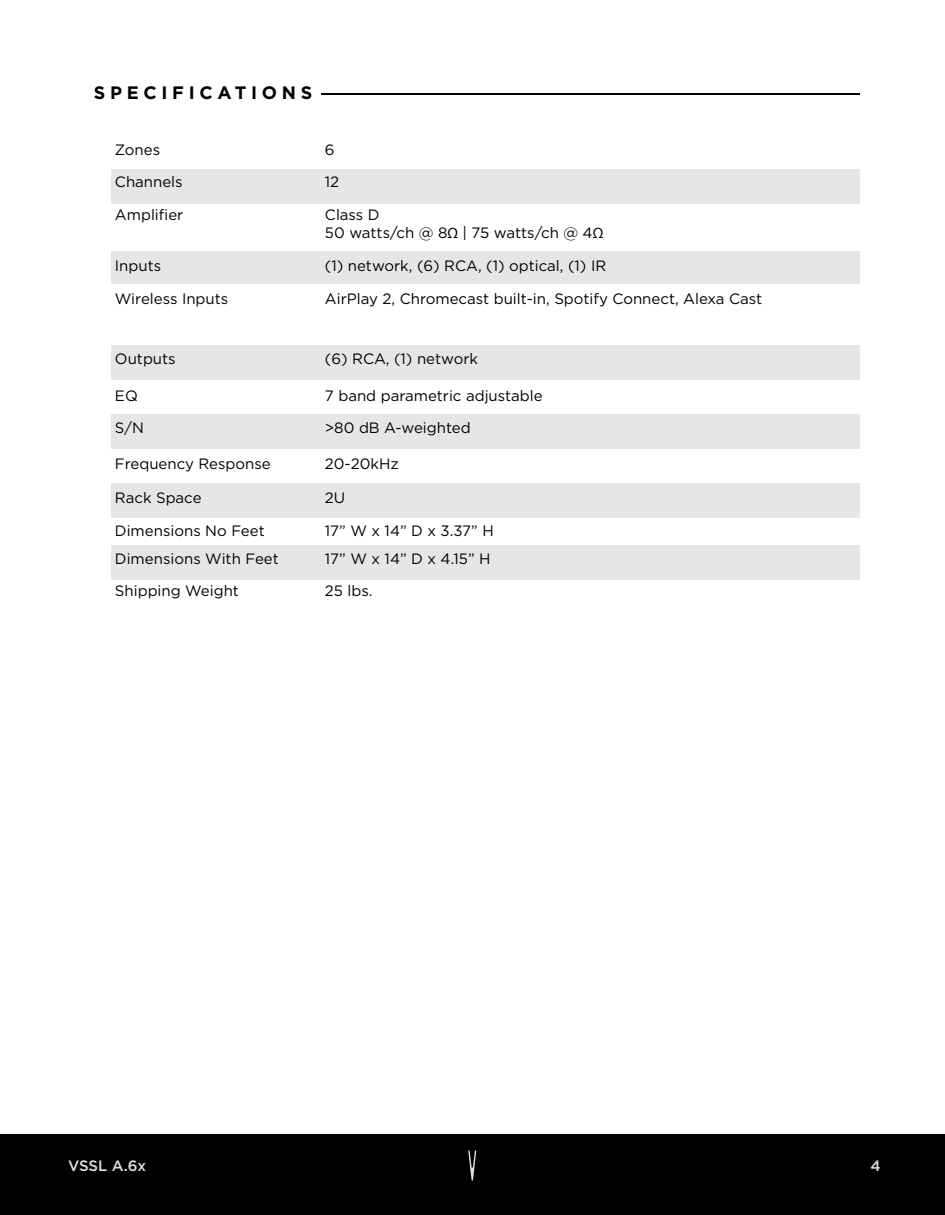
<style>
.page{position:relative;width:945px;height:1215px;background:#fff}
.page>*{position:absolute;margin:0;border:0;box-sizing:border-box;transform-origin:0 0}
.t1{font:700 18px "Gotham";letter-spacing:.26em;color:#000}
.t2{font:15px/31.2px "Gotham";color:#000}
.t3{font:500 15px "Gotham";letter-spacing:-.005em;color:#dfe0e1}
.s1{font-family:"Myriad Pro"}
</style>
<div class="page">
<div style="left:111px;top:170px;width:749px;height:34px;background:#e6e6e6"></div>
<div style="left:0;top:1134px;width:945px;height:81px;background:#000"></div>
<svg style="left:468px;top:1150px;width:8px;height:31px"></svg>
<div style="left:111px;top:251px;width:749px;height:33px;background:#e6e6e6"></div>
<div style="left:111px;top:345px;width:749px;height:35px;background:#e6e6e6"></div>
<div style="left:111px;top:414px;width:749px;height:34px;background:#e6e6e6"></div>
<div style="left:111px;top:483px;width:749px;height:35px;background:#e6e6e6"></div>
<div style="left:111px;top:545px;width:749px;height:35px;background:#e6e6e6"></div>
<hr style="left:321px;top:93px;width:539px;height:1px;background:#000">
<p class="t1" style="left:94px;top:81px;width:220px">SPECIFICATIONS</p>
<p class="t2" style="left:115px;top:134px;width:69px">Zones<br>Channels</p>
<p class="t2" style="left:325px;top:134px;width:11px">6</p>
<p class="t2" style="left:115px;top:199px;width:70px">Amplifier</p>
<p class="t2" style="left:325px;top:205px;width:280px;line-height:18px">Class D<br>50 watts/ch @ 8<span class="s1">Ω</span> | 75 watts/ch @ 4<span class="s1">Ω</span></p>
<p class="t2" style="left:115px;top:250px;width:48px">Inputs</p>
<p class="t2" style="left:325px;top:250px;width:283px">(1) network, (6) RCA, (1) optical, (1) IR</p>
<p class="t2" style="left:325px;top:165px;width:16px">12</p>
<p class="t2" style="left:115px;top:282px;width:115px">Wireless Inputs</p>
<p class="t2" style="left:325px;top:282px;width:439px">AirPlay 2, Chromecast built-in, Spotify Connect, Alexa Cast</p>
<p class="t2" style="left:115px;top:342px;width:62px">Outputs</p>
<p class="t2" style="left:325px;top:342px;width:155px">(6) RCA, (1) network</p>
<p class="t2" style="left:115px;top:380px;width:24px">EQ</p>
<p class="t2" style="left:325px;top:380px;width:219px">7 band parametric adjustable</p>
<p class="t2" style="left:115px;top:411px;width:31px">S/N</p>
<p class="t2" style="left:325px;top:411px;width:147px">&gt;80 dB A-weighted</p>
<p class="t2" style="left:115px;top:448px;width:157px">Frequency Response</p>
<p class="t2" style="left:325px;top:448px;width:75px">20-20kHz</p>
<p class="t2" style="left:115px;top:481px;width:88px">Rack Space</p>
<p class="t2" style="left:325px;top:481px;width:22px">2U</p>
<p class="t2" style="left:115px;top:515px;width:151px">Dimensions No Feet</p>
<p class="t2" style="left:325px;top:515px;width:170px">17” W x 14” D x 3.37” H</p>
<p class="t2" style="left:115px;top:542px;width:165px">Dimensions With Feet</p>
<p class="t2" style="left:325px;top:542px;width:167px">17” W x 14” D x 4.15” H</p>
<p class="t2" style="left:115px;top:575px;width:126px">Shipping Weight</p>
<p class="t2" style="left:325px;top:575px;width:49px">25 lbs.</p>
<p class="t3" style="left:68px;top:1156px;width:80px">VSSL A.6x</p>
<p class="t3" style="left:871px;top:1156px;width:12px">4</p>
</div>
